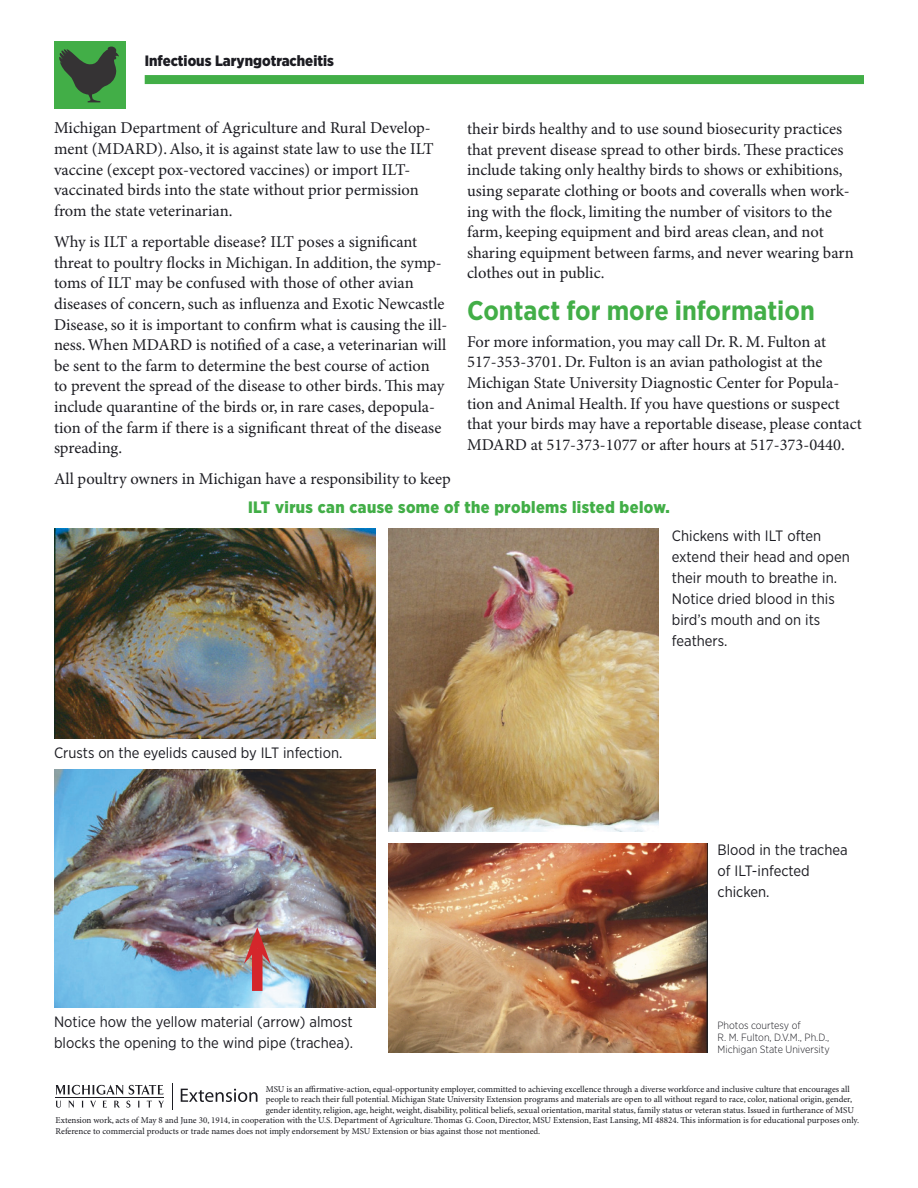
<style>
.page{position:relative;width:918px;height:1188px;background:#fff}
.page>*{position:absolute;margin:0;border:0;box-sizing:border-box;transform-origin:0 0}
.t1{font:700 27px "Gotham Narrow";color:#42ae47}
.t2{font:16.5px/20.7px "Minion Pro";color:#1c1c22}
.t3{font:900 16.5px "Gotham Narrow";letter-spacing:.025em;color:#42ae47}
.t4{font:15px/21px "Gotham Narrow";color:#1c1c22}
.t5{font:900 15px "Gotham Narrow";color:#1c1c22}
.t6{font:300 10.5px/12px "Gotham Narrow";color:#1c1c22}
.t7{font:9px "Minion Pro";color:#1c1c22}
</style>
<div class="page">
<div style="left:54px;top:41px;width:72px;height:68px;background:#42ae47"></div>
<svg style="left:59px;top:47px;width:60px;height:55px"></svg>
<div style="left:145px;top:75px;width:719px;height:9px;background:#42ae47"></div>
<img style="left:54px;top:529px;width:321px;height:209px">
<img style="left:389px;top:529px;width:270px;height:302px">
<img style="left:54px;top:769px;width:322px;height:239px">
<img style="left:389px;top:843px;width:319px;height:210px">
<svg style="left:56px;top:1101px;width:5px;height:7px"></svg>
<svg style="left:68px;top:1101px;width:6px;height:7px"></svg>
<svg style="left:90px;top:1101px;width:6px;height:7px"></svg>
<svg style="left:103px;top:1101px;width:4px;height:7px"></svg>
<svg style="left:114px;top:1101px;width:6px;height:7px"></svg>
<svg style="left:126px;top:1101px;width:5px;height:7px"></svg>
<svg style="left:138px;top:1101px;width:2px;height:7px"></svg>
<svg style="left:147px;top:1101px;width:5px;height:7px"></svg>
<svg style="left:158px;top:1101px;width:6px;height:7px"></svg>
<svg style="left:56px;top:1085px;width:108px;height:10px"></svg>
<hr style="left:56px;top:1097px;width:108px;height:1px;background:#1c1c22">
<svg style="left:181px;top:1089px;width:76px;height:13px"></svg>
<svg style="left:172px;top:1083px;width:1px;height:26px"></svg>
<div style="left:252px;top:949px;width:11px;height:42px;background:#d4262b"></div>
<svg style="left:244px;top:927px;width:27px;height:37px"></svg>
<p class="t5" style="left:145px;top:51px;width:191px">Infectious Laryngotracheitis</p>
<p class="t2" style="left:54px;top:119px;width:381px">Michigan Department of Agriculture and Rural Develop&shy;ment (MDARD). Also, it is against state law to use the ILT vaccine (except pox-vectored vaccines) or import ILT&shy;vaccinated birds into the state without prior permission from the state veterinarian.</p>
<p class="t2" style="left:54px;top:232px;width:395px">Why is ILT a reportable disease? ILT poses a significant threat to poultry flocks in Michigan. In addition, the symp&shy;toms of ILT may be confused with those of other avian diseases of concern, such as influenza and Exotic Newcastle Disease, so it is important to confirm what is causing the ill&shy;ness. When MDARD is notified of a case, a veterinarian will be sent to the farm to determine the best course of action<br>to prevent the spread of the disease to other birds. This may include quarantine of the birds or, in rare cases, depopula&shy;tion of the farm if there is a significant threat of the disease spreading.</p>
<p class="t2" style="left:54px;top:470px;width:398px">All poultry owners in Michigan have a responsibility to keep</p>
<p class="t2" style="left:467px;top:119px;width:388px">their birds healthy and to use sound biosecurity practices that prevent disease spread to other birds. These practices include taking only healthy birds to shows or exhibitions, using separate clothing or boots and coveralls when work&shy;ing with the flock, limiting the number of visitors to the farm, keeping equipment and bird areas clean, and not sharing equipment between farms, and never wearing barn clothes out in public.</p>
<p class="t1" style="left:467px;top:293px;width:349px">Contact for more information</p>
<p class="t2" style="left:467px;top:332px;width:396px">For more information, you may call Dr. R. M. Fulton at 517-353-3701. Dr. Fulton is an avian pathologist at the Michigan State University Diagnostic Center for Popula&shy;tion and Animal Health. If you have questions or suspect that your birds may have a reportable disease, please contact MDARD at 517-373-1077 or after hours at 517-373-0440.</p>
<p class="t3" style="left:248px;top:496px;width:423px">ILT virus can cause some of the problems listed below.</p>
<p class="t4" style="left:54px;top:742px;width:290px">Crusts on the eyelids caused by ILT infection.</p>
<p class="t4" style="left:672px;top:525px;width:179px">Chickens with ILT often extend their head and open their mouth to breathe in.<br>Notice dried blood in this bird’s mouth and on its feathers.</p>
<p class="t4" style="left:718px;top:839px;width:132px">Blood in the trachea of ILT-infected chicken.</p>
<p class="t4" style="left:54px;top:1011px;width:300px">Notice how the yellow material (arrow) almost blocks the opening to the wind pipe (trachea).</p>
<p class="t6" style="left:718px;top:1019px;width:85px">Photos courtesy of</p>
<p class="t6" style="left:718px;top:1031px;width:114px">R. M. Fulton, D.V.M., Ph.D.,<br>Michigan State University</p>
<p class="t7" style="left:266px;top:1083px;width:586px">MSU is an affirmative-action, equal-opportunity employer, committed to achieving excellence through a diverse workforce and inclusive culture that encourages all</p>
<p class="t7" style="left:266px;top:1094px;width:588px">people to reach their full potential. Michigan State University Extension programs and materials are open to all without regard to race, color, national origin, gender,</p>
<p class="t7" style="left:266px;top:1104px;width:590px">gender identity, religion, age, height, weight, disability, political beliefs, sexual orientation, marital status, family status or veteran status. Issued in furtherance of MSU</p>
<p class="t7" style="left:56px;top:1115px;width:805px">Extension work, acts of May 8 and June 30, 1914, in cooperation with the U.S. Department of Agriculture. Thomas G. Coon, Director, MSU Extension, East Lansing, MI 48824. This information is for educational purposes only.</p>
<p class="t7" style="left:56px;top:1125px;width:486px">Reference to commercial products or trade names does not imply endorsement by MSU Extension or bias against those not mentioned.</p>
</div>
